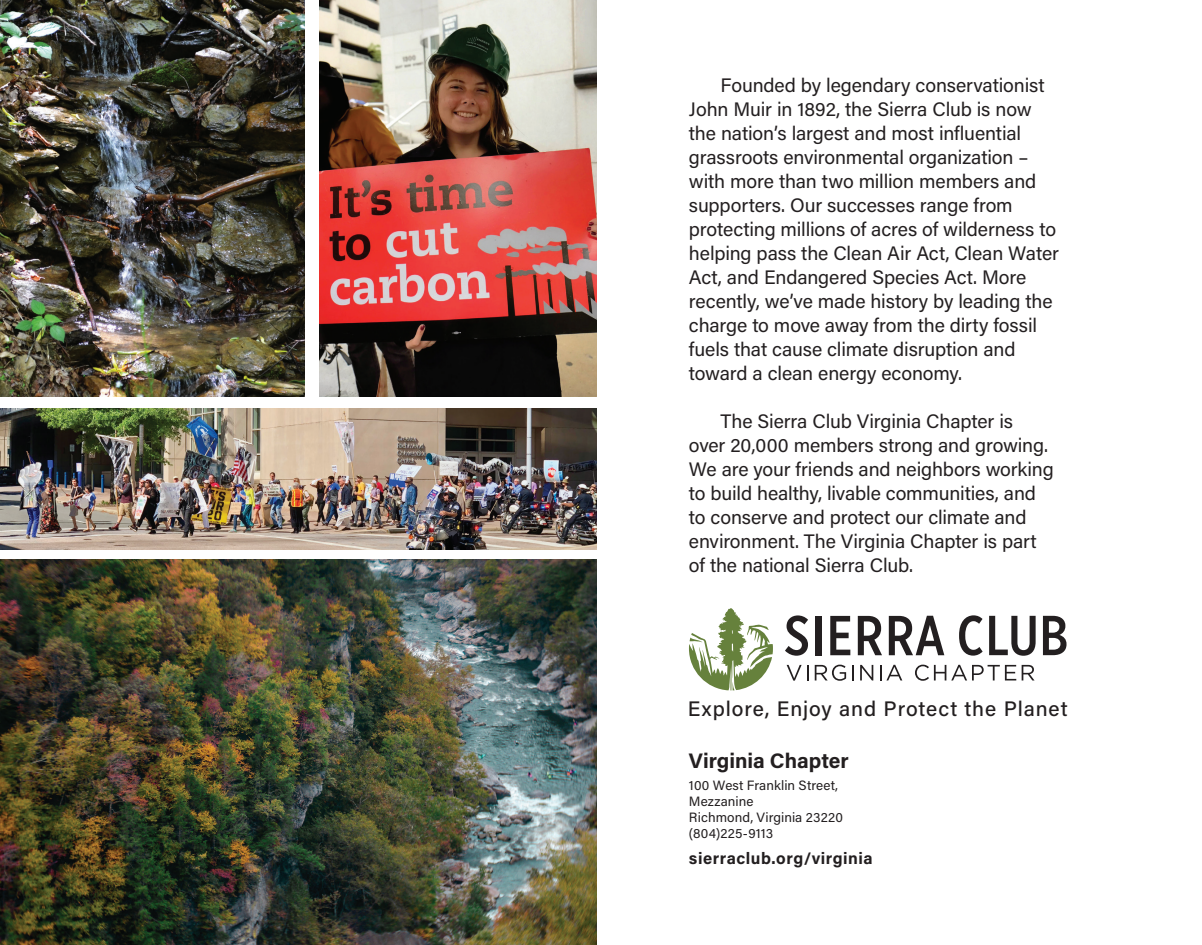
<style>
.page{position:relative;width:1202px;height:945px;background:#fff}
.page>*{position:absolute;margin:0;border:0;box-sizing:border-box;transform-origin:0 0}
.t1{font:500 21px "Acumin Pro";letter-spacing:.04em;color:#231f20}
.t2{font:700 21px "Acumin Pro";letter-spacing:-.005em;color:#231f20}
.t3{font:19.5px/24px "Acumin Pro";letter-spacing:-.005em;color:#231f20}
.t4{font:700 16.5px "Acumin Pro";letter-spacing:.03em;color:#231f20}
.t5{font:13.5px/16.2px "Acumin Pro";letter-spacing:.005em;color:#231f20}
</style>
<div class="page">
<svg style="left:786px;top:665px;width:22px;height:16px"></svg>
<svg style="left:814px;top:665px;width:32px;height:16px"></svg>
<svg style="left:852px;top:665px;width:1px;height:15px"></svg>
<svg style="left:860px;top:665px;width:13px;height:15px"></svg>
<svg style="left:880px;top:665px;width:22px;height:15px"></svg>
<svg style="left:915px;top:665px;width:119px;height:16px"></svg>
<svg style="left:689px;top:608px;width:84px;height:82px"></svg>
<svg style="left:785px;top:615px;width:23px;height:41px"></svg>
<div style="left:815px;top:616px;width:6px;height:39px;background:#231f20"></div>
<svg style="left:830px;top:616px;width:20px;height:39px"></svg>
<svg style="left:857px;top:616px;width:25px;height:39px"></svg>
<svg style="left:888px;top:616px;width:56px;height:39px"></svg>
<svg style="left:959px;top:615px;width:23px;height:41px"></svg>
<svg style="left:989px;top:616px;width:46px;height:40px"></svg>
<svg style="left:1043px;top:616px;width:23px;height:39px"></svg>
<img style="left:0;top:409px;width:597px;height:140px">
<img style="left:0;top:0;width:305px;height:397px">
<img style="left:319px;top:0;width:278px;height:397px">
<img style="left:0;top:560px;width:597px;height:385px">
<p class="t3" style="left:689px;top:72px;width:371px;text-indent:31px">Founded by legendary conservationist John Muir in 1892, the Sierra Club is now the nation’s largest and most influential grassroots environmental organization – with more than two million members and supporters. Our successes range from protecting millions of acres of wilderness to helping pass the Clean Air Act, Clean Water Act, and Endangered Species Act. More recently, we’ve made history by leading the charge to move away from the dirty fossil fuels that cause climate disruption and toward a clean energy economy.</p>
<p class="t3" style="left:689px;top:409px;width:366px;text-indent:31px">The Sierra Club Virginia Chapter is over 20,000 members strong and growing.<br>We are your friends and neighbors working to build healthy, livable communities, and to conserve and protect our climate and environment. The Virginia Chapter is part of the national Sierra Club.</p>
<p class="t1" style="left:688px;top:694px;width:381px">Explore, Enjoy and Protect the Planet</p>
<p class="t2" style="left:689px;top:746px;width:161px">Virginia Chapter</p>
<p class="t5" style="left:689px;top:776px;width:155px">100 West Franklin Street,<br>Mezzanine<br>Richmond, Virginia 23220 (804)225-9113</p>
<p class="t4" style="left:689px;top:847px;width:185px">sierraclub.org/virginia</p>
</div>
